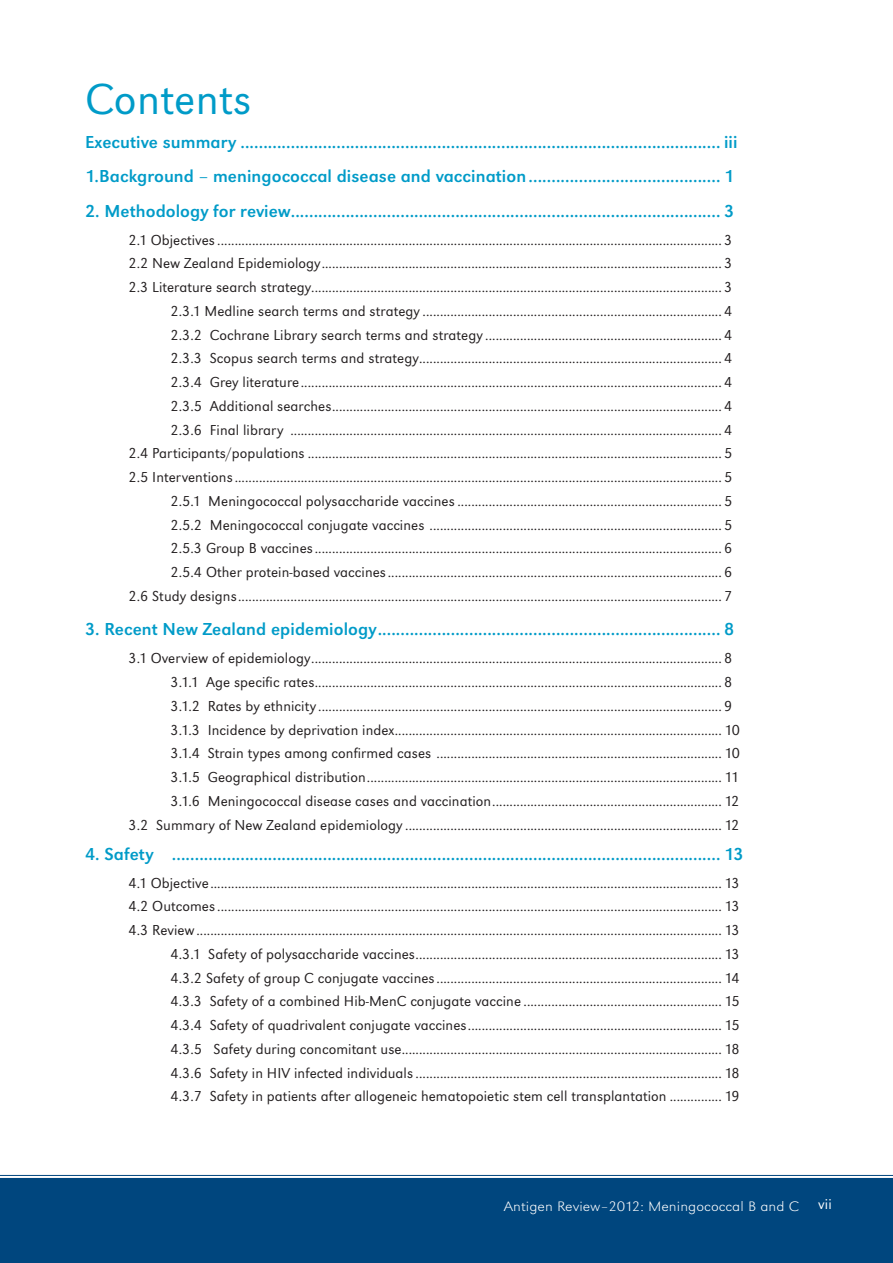
<style>
.page{position:relative;width:893px;height:1263px;background:#fff}
.page>*{position:absolute;margin:0;border:0;box-sizing:border-box;transform-origin:0 0}
.t1{font:300 45px "Grot Macron";letter-spacing:.005em;color:#009bc8}
.t2{font:18px/34.3px "Grot Macron Reg";letter-spacing:.005em;color:#009bc8}
.t3{font:300 15px/23.7px "Grot Macron";letter-spacing:.005em;color:#231f20;text-align:right}
.t4{font:300 15px "Grot Macron";color:#fff}
.t5{font:14.25px "Grot Macron Extra Lt";letter-spacing:.005em;color:#fff;scale:1.12 1}
</style>
<div class="page">
<div style="left:0;top:1178px;width:893px;height:85px;background:#00467e"></div>
<hr style="left:0;top:1175px;width:893px;height:1px;background:#00467e">
<h1 class="t1" style="left:85px;top:73px;width:168px">Contents</h1>
<p class="t2" style="left:85px;top:125px;width:654px">Executive summary ......................................................................................................... iii<br>1.Background – meningococcal disease and vaccination.......................................... 1</p>
<p class="t2" style="left:85px;top:194px;width:651px">2. Methodology for review.............................................................................................. 3</p>
<p class="t3" style="left:129px;top:228px;width:605px">2.1 Objectives ................................................................................................................................................. 3<br>2.2 New Zealand Epidemiology................................................................................................................... 3<br>2.3 Literature search strategy...................................................................................................................... 3<br>2.3.1 Medline search terms and strategy ...................................................................................... 4<br>2.3.2 Cochrane Library search terms and strategy .................................................................... 4<br>2.3.3 Scopus search terms and strategy....................................................................................... 4<br>2.3.4 Grey literature......................................................................................................................... 4<br>2.3.5 Additional searches................................................................................................................ 4<br>2.3.6 Final library ............................................................................................................................ 4<br>2.4 Participants/populations ....................................................................................................................... 5<br>2.5 Interventions ............................................................................................................................................ 5<br>2.5.1 Meningococcal polysaccharide vaccines ............................................................................ 5<br>2.5.2 Meningococcal conjugate vaccines .................................................................................... 5<br>2.5.3 Group B vaccines ..................................................................................................................... 6<br>2.5.4 Other protein-based vaccines ................................................................................................ 6<br>2.6 Study designs........................................................................................................................................... 7</p>
<p class="t2" style="left:85px;top:612px;width:651px">3. Recent New Zealand epidemiology........................................................................... 8</p>
<p class="t3" style="left:129px;top:647px;width:605px">3.1 Overview of epidemiology...................................................................................................................... 8</p>
<p class="t3" style="left:171px;top:670px;width:563px">3.1.1 Age specific rates..................................................................................................................... 8</p>
<p class="t3" style="left:171px;top:694px;width:563px">3.1.2 Rates by ethnicity .................................................................................................................... 9</p>
<p class="t3" style="left:171px;top:718px;width:571px">3.1.3 Incidence by deprivation index.............................................................................................. 10</p>
<p class="t3" style="left:171px;top:742px;width:571px">3.1.4 Strain types among confirmed cases .................................................................................. 10</p>
<p class="t3" style="left:171px;top:765px;width:570px">3.1.5 Geographical distribution...................................................................................................... 11</p>
<p class="t3" style="left:171px;top:789px;width:570px">3.1.6 Meningococcal disease cases and vaccination.................................................................. 12</p>
<p class="t3" style="left:129px;top:813px;width:612px">3.2 Summary of New Zealand epidemiology ........................................................................................... 12</p>
<p class="t2" style="left:85px;top:837px;width:660px">4. Safety ........................................................................................................................ 13</p>
<p class="t3" style="left:129px;top:871px;width:613px">4.1 Objective................................................................................................................................................... 13<br>4.2 Outcomes ................................................................................................................................................. 13<br>4.3 Review....................................................................................................................................................... 13<br>4.3.1 Safety of polysaccharide vaccines........................................................................................ 13<br>4.3.2 Safety of group C conjugate vaccines .................................................................................. 14<br>4.3.3 Safety of a combined Hib-MenC conjugate vaccine ......................................................... 15<br>4.3.4 Safety of quadrivalent conjugate vaccines......................................................................... 15<br>4.3.5 Safety during concomitant use............................................................................................ 18<br>4.3.6 Safety in HIV infected individuals ........................................................................................ 18<br>4.3.7 Safety in patients after allogeneic hematopoietic stem cell transplantation ............... 19</p>
<p class="t5" style="left:504px;top:1197px;width:265px">Antigen Review–2012: Meningococcal B and C</p>
<p class="t4" style="left:818px;top:1195px;width:15px">vii</p>
</div>
